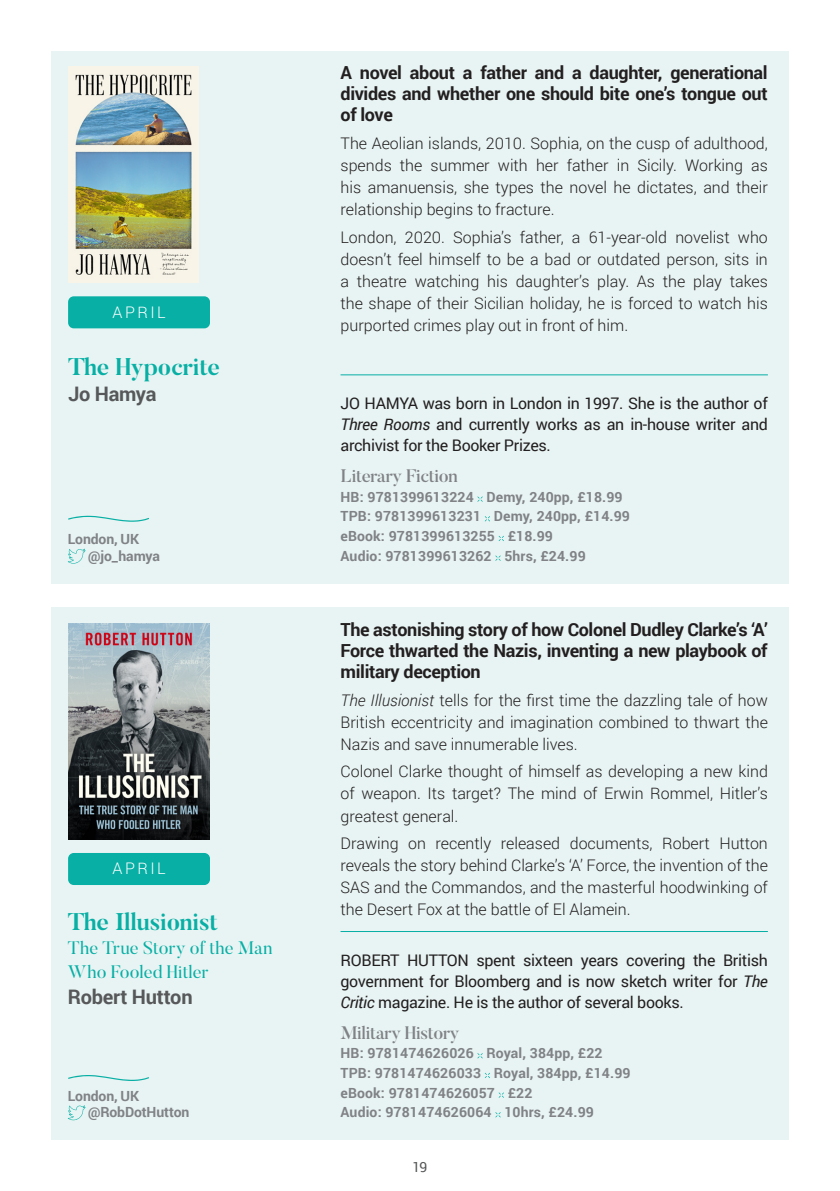
<style>
.page{position:relative;width:840px;height:1191px;background:#fff}
.page>*{position:absolute;margin:0;border:0;box-sizing:border-box;transform-origin:0 0}
.Book_title{font:700 24px "Butler";letter-spacing:-.01em;color:#07afa5}
.Author{font:700 20px "Roboto";letter-spacing:-.01em;color:#57585a}
.Keynote{font:700 18px/21px "Roboto";letter-spacing:-.02em;color:#231f20;text-align:justify}
.Book_subtitle{font:18px/24px "Butler";letter-spacing:.01em;color:#07afa5}
.t1{font:500 18px "Butler";letter-spacing:-.02em;color:#808285}
.Description{font:300 16px/22px "Roboto";color:#231f20;text-align:justify}
.Author_bio{font:16px/21px "Roboto";letter-spacing:-.02em;color:#231f20;text-align:justify}
.t2{font:300 16px "Roboto";letter-spacing:.145em;color:#fff}
.Small_print{font:700 14px "Roboto";letter-spacing:.01em;color:#808285}
.Author_location{font:700 14px "Roboto";letter-spacing:-.01em;color:#808285}
.t3{font:14px "Roboto";color:#57585a}
.s1{font-style:italic}
</style>
<div class="page">
<div style="left:51px;top:51px;width:737px;height:532px;background:#e8f4f3"></div>
<div style="left:68px;top:296px;width:142px;height:32px;background:#07afa5;border-radius:6px"></div>
<img style="left:68px;top:67px;width:130px;height:216px">
<svg style="left:68px;top:515px;width:81px;height:7px"></svg>
<div style="left:51px;top:607px;width:737px;height:533px;background:#e8f4f3"></div>
<div style="left:68px;top:853px;width:142px;height:32px;background:#07afa5;border-radius:6px"></div>
<img style="left:68px;top:623px;width:142px;height:216px">
<svg style="left:68px;top:1075px;width:81px;height:6px"></svg>
<hr style="left:340px;top:374px;width:427px;height:1px;background:#07afa5">
<svg style="left:477px;top:496px;width:5px;height:6px"></svg>
<svg style="left:484px;top:516px;width:6px;height:5px"></svg>
<svg style="left:498px;top:536px;width:5px;height:5px"></svg>
<svg style="left:495px;top:555px;width:5px;height:6px"></svg>
<svg style="left:68px;top:548px;width:17px;height:15px"></svg>
<hr style="left:340px;top:931px;width:427px;height:1px;background:#07afa5">
<svg style="left:477px;top:1053px;width:5px;height:5px"></svg>
<svg style="left:484px;top:1072px;width:6px;height:6px"></svg>
<svg style="left:498px;top:1092px;width:5px;height:5px"></svg>
<svg style="left:495px;top:1112px;width:5px;height:5px"></svg>
<svg style="left:68px;top:1105px;width:17px;height:15px"></svg>
<p class="t2" style="left:113px;top:301px;width:54px">APRIL</p>
<p class="Book_title" style="left:68px;top:351px;width:153px">The Hypocrite</p>
<p class="Author" style="left:68px;top:379px;width:90px">Jo Hamya</p>
<p class="Author_location" style="left:68px;top:529px;width:73px">London, UK</p>
<p class="Author_location" style="left:88px;top:546px;width:73px">@jo_hamya</p>
<p class="t2" style="left:113px;top:857px;width:54px">APRIL</p>
<p class="Book_title" style="left:68px;top:906px;width:151px">The Illusionist</p>
<p class="Book_subtitle" style="left:68px;top:936px;width:206px">The True Story of the Man<br>Who Fooled Hitler</p>
<p class="Author" style="left:68px;top:983px;width:126px">Robert Hutton</p>
<p class="Author_location" style="left:68px;top:1086px;width:73px">London, UK</p>
<p class="Author_location" style="left:88px;top:1102px;width:103px">@RobDotHutton</p>
<p class="Keynote" style="left:340px;top:62px;width:428px">A novel about a father and a daughter, generational divides and whether one should bite one’s tongue out of love</p>
<p class="Description" style="left:340px;top:132px;width:428px">The Aeolian islands, 2010. Sophia, on the cusp of adulthood, spends the summer with her father in Sicily. Working as his amanuensis, she types the novel he dictates, and their relationship begins to fracture.</p>
<p class="Description" style="left:340px;top:226px;width:428px">London, 2020. Sophia’s father, a 61-year-old novelist who doesn’t feel himself to be a bad or outdated person, sits in a theatre watching his daughter’s play. As the play takes the shape of their Sicilian holiday, he is forced to watch his purported crimes play out in front of him.</p>
<p class="Author_bio" style="left:340px;top:392px;width:428px">JO HAMYA was born in London in 1997. She is the author of <span class="s1">Three Rooms</span> and currently works as an in-house writer and archivist for the Booker Prizes.</p>
<p class="t1" style="left:340px;top:464px;width:119px">Literary Fiction</p>
<p class="Small_print" style="left:340px;top:487px;width:283px">HB: 9781399613224 Demy, 240pp, £18.99</p>
<p class="Small_print" style="left:340px;top:506px;width:291px">TPB: 9781399613231 Demy, 240pp, £14.99</p>
<p class="Small_print" style="left:340px;top:526px;width:214px">eBook: 9781399613255 £18.99</p>
<p class="Small_print" style="left:340px;top:546px;width:246px">Audio: 9781399613262 5hrs, £24.99</p>
<p class="Keynote" style="left:340px;top:618px;width:428px">The astonishing story of how Colonel Dudley Clarke’s ‘A’ Force thwarted the Nazis, inventing a new playbook of military deception</p>
<p class="Description" style="left:340px;top:688px;width:428px"><span class="s1">The Illusionist</span> tells for the first time the dazzling tale of how British eccentricity and imagination combined to thwart the Nazis and save innumerable lives.</p>
<p class="Description" style="left:340px;top:760px;width:428px">Colonel Clarke thought of himself as developing a new kind of weapon. Its target? The mind of Erwin Rommel, Hitler’s greatest general.</p>
<p class="Description" style="left:340px;top:832px;width:428px">Drawing on recently released documents, Robert Hutton reveals the story behind Clarke’s ‘A’ Force, the invention of the SAS and the Commandos, and the masterful hoodwinking of the Desert Fox at the battle of El Alamein.</p>
<p class="Author_bio" style="left:340px;top:949px;width:428px">ROBERT HUTTON spent sixteen years covering the British government for Bloomberg and is now sketch writer for <span class="s1">The Critic</span> magazine. He is the author of several books.</p>
<p class="t1" style="left:340px;top:1021px;width:120px">Military History</p>
<p class="Small_print" style="left:340px;top:1043px;width:263px">HB: 9781474626026 Royal, 384pp, £22</p>
<p class="Small_print" style="left:340px;top:1063px;width:291px">TPB: 9781474626033 Royal, 384pp, £14.99</p>
<p class="Small_print" style="left:340px;top:1082px;width:193px">eBook: 9781474626057 £22</p>
<p class="Small_print" style="left:340px;top:1102px;width:255px">Audio: 9781474626064 10hrs, £24.99</p>
<p class="t3" style="left:412px;top:1156px;width:16px">19</p>
</div>
